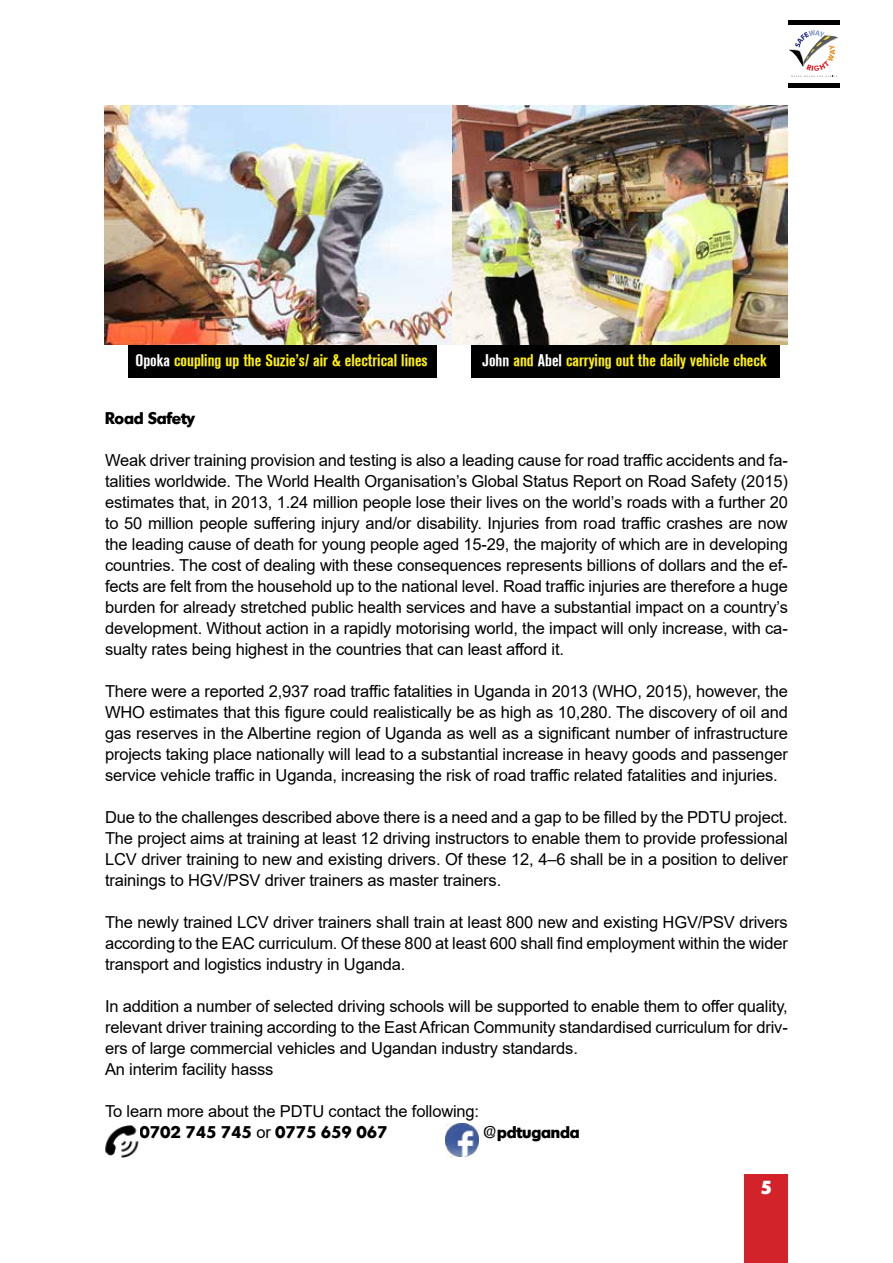
<style>
.page{position:relative;width:893px;height:1263px;background:#fff}
.page>*{position:absolute;margin:0;border:0;box-sizing:border-box;transform-origin:0 0}
.t1{font:800 18px "Montreal";color:#fff}
.t2{font:16.5px/21px "Arial";letter-spacing:-.01em;color:#000;text-align:justify}
.t3{font:16.5px "Akzidenz Grotesk BE Bold Cn";color:#fff200}
.t4{font:700 16.5px "Montreal";letter-spacing:-.01em;color:#000}
.s1{color:#fff}
.s2{font-family:"Arial";font-weight:400}
</style>
<div class="page">
<svg style="left:789px;top:22px;width:51px;height:55px"></svg>
<hr style="left:788px;top:21px;width:51px;height:4px;background:#000">
<hr style="left:788px;top:83px;width:51px;height:4px;background:#000">
<div style="left:744px;top:1175px;width:44px;height:88px;background:#d2232a"></div>
<img style="left:105px;top:1125px;width:34px;height:33px">
<img style="left:446px;top:1124px;width:32px;height:33px">
<div style="left:471px;top:337px;width:309px;height:41px;background:#000"></div>
<div style="left:128px;top:337px;width:308px;height:41px;background:#000"></div>
<img style="left:105px;top:105px;width:683px;height:239px">
<p class="t3" style="left:136px;top:350px;width:294px"><span class="s1">Opoka</span> coupling up the Suzie’s/ air &amp; electrical lines</p>
<p class="t3" style="left:483px;top:350px;width:286px"><span class="s1">John</span> and <span class="s1">Abel</span> carrying out the daily vehicle check</p>
<p class="t4" style="left:105px;top:407px;width:91px">Road Safety</p>
<p class="t2" style="left:105px;top:450px;width:684px">Weak driver training provision and testing is also a leading cause for road traffic accidents and fa&shy;talities worldwide. The World Health Organisation’s Global Status Report on Road Safety (2015) estimates that, in 2013, 1.24 million people lose their lives on the world’s roads with a further 20 to 50 million people suffering injury and/or disability. Injuries from road traffic crashes are now the leading cause of death for young people aged 15-29, the majority of which are in developing countries. The cost of dealing with these consequences represents billions of dollars and the ef&shy;fects are felt from the household up to the national level. Road traffic injuries are therefore a huge burden for already stretched public health services and have a substantial impact on a country’s development. Without action in a rapidly motorising world, the impact will only increase, with ca&shy;sualty rates being highest in the countries that can least afford it.</p>
<p class="t2" style="left:105px;top:681px;width:684px">There were a reported 2,937 road traffic fatalities in Uganda in 2013 (WHO, 2015), however, the WHO estimates that this figure could realistically be as high as 10,280. The discovery of oil and gas reserves in the Albertine region of Uganda as well as a significant number of infrastructure projects taking place nationally will lead to a substantial increase in heavy goods and passenger service vehicle traffic in Uganda, increasing the risk of road traffic related fatalities and injuries.</p>
<p class="t2" style="left:105px;top:807px;width:684px">Due to the challenges described above there is a need and a gap to be filled by the PDTU project.<br>The project aims at training at least 12 driving instructors to enable them to provide professional LCV driver training to new and existing drivers. Of these 12, 4–6 shall be in a position to deliver trainings to HGV/PSV driver trainers as master trainers.</p>
<p class="t2" style="left:105px;top:912px;width:684px">The newly trained LCV driver trainers shall train at least 800 new and existing HGV/PSV drivers according to the EAC curriculum. Of these 800 at least 600 shall find employment within the wider transport and logistics industry in Uganda.</p>
<p class="t2" style="left:105px;top:996px;width:684px;text-align:left">In addition a number of selected driving schools will be supported to enable them to offer quality, relevant driver training according to the East African Community standardised curriculum for driv&shy;ers of large commercial vehicles and Ugandan industry standards.<br>An interim facility hasss</p>
<p class="t2" style="left:105px;top:1101px;width:376px">To learn more about the PDTU contact the following:</p>
<p class="t4" style="left:140px;top:1121px;width:250px">0702 745 745 <span class="s2">or</span> 0775 659 067</p>
<p class="t4" style="left:483px;top:1121px;width:98px">@pdtuganda</p>
<p class="t1" style="left:761px;top:1175px;width:13px">5</p>
</div>
